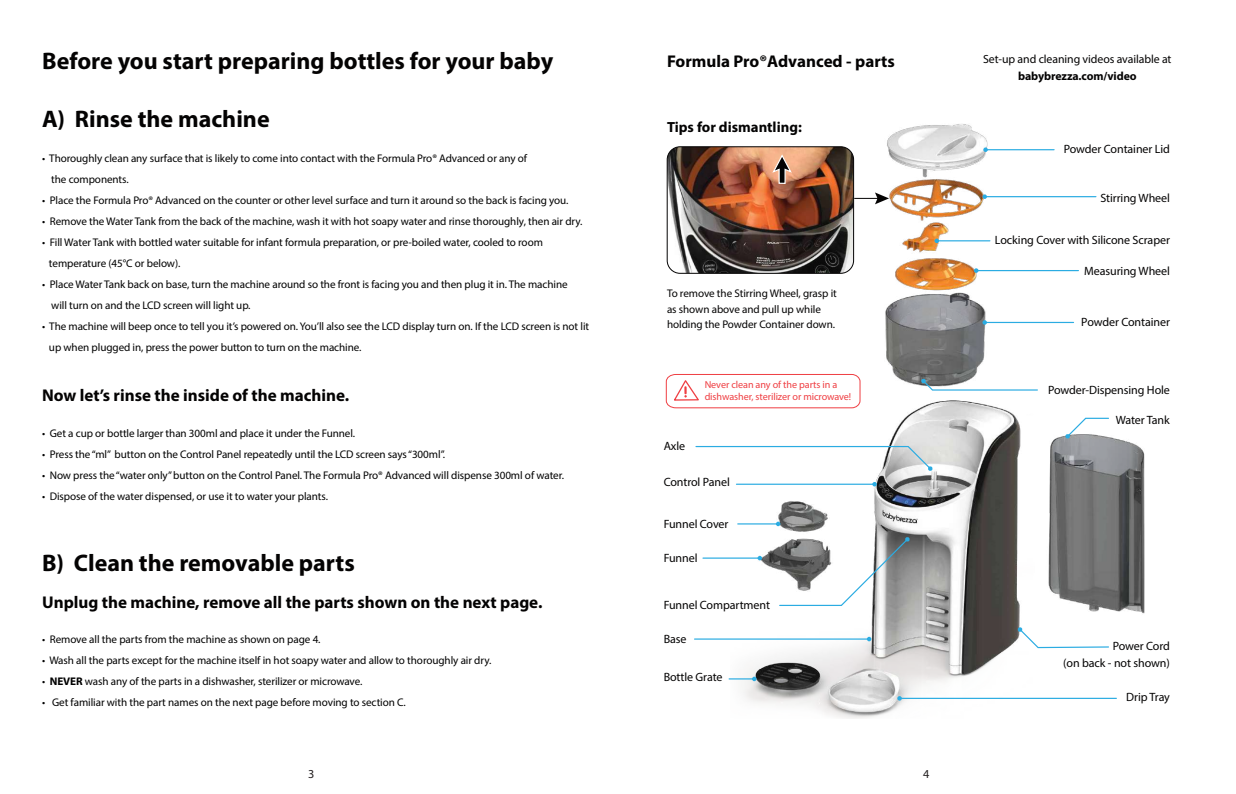
<style>
.page{position:relative;width:1236px;height:794px;background:#fff}
.page>*{position:absolute;margin:0;border:0;box-sizing:border-box;transform-origin:0 0}
.t1{font:700 24px "Myriad Pro";color:#040303}
.t2{font:700 17px "Myriad Pro";color:#040303}
.t3{font:700 14.7px "Myriad Pro";color:#040303}
.t4{font:12.2px "Myriad Pro";color:#231f20}
.t5{font:12px/16.7px "Myriad Pro";letter-spacing:-.005em;color:#040303;text-align:right}
.t6{font:11.8px "Myriad Pro";letter-spacing:-.005em;color:#040303}
.t7{font:700 11.8px "Myriad Pro";letter-spacing:-.005em;color:#040303}
.t8{font:11.1px/21px "Myriad Pro";letter-spacing:-.005em;color:#010101}
.t9{font:11.1px/15.5px "Myriad Pro";letter-spacing:-.005em;color:#040303}
.t10{font:10.2px/11.9px "Myriad Pro";letter-spacing:-.005em;color:#ef3f43}
.s1{font-weight:700}
</style>
<div class="page">
<img style="left:730px;top:124px;width:415px;height:594px">
<hr style="left:985px;top:149px;width:69px;height:1px;background:#2bace2">
<svg style="left:983px;top:147px;width:5px;height:5px"></svg>
<hr style="left:985px;top:196px;width:111px;height:1px;background:#2bace2">
<svg style="left:982px;top:194px;width:5px;height:5px"></svg>
<hr style="left:937px;top:240px;width:53px;height:1px;background:#2bace2">
<svg style="left:934px;top:238px;width:5px;height:5px"></svg>
<hr style="left:976px;top:270px;width:102px;height:1px;background:#2bace2">
<svg style="left:974px;top:268px;width:4px;height:5px"></svg>
<hr style="left:985px;top:322px;width:88px;height:1px;background:#2bace2">
<svg style="left:982px;top:320px;width:5px;height:5px"></svg>
<hr style="left:695px;top:638px;width:174px;height:1px;background:#2bace2">
<svg style="left:867px;top:637px;width:4px;height:4px"></svg>
<svg style="left:1065px;top:417px;width:45px;height:22px"></svg>
<svg style="left:1017px;top:627px;width:93px;height:22px"></svg>
<hr style="left:738px;top:523px;width:40px;height:1px;background:#2bace2">
<svg style="left:776px;top:521px;width:4px;height:5px"></svg>
<hr style="left:703px;top:557px;width:57px;height:2px;background:#2bace2">
<svg style="left:758px;top:556px;width:4px;height:4px"></svg>
<svg style="left:729px;top:676px;width:28px;height:5px"></svg>
<svg style="left:921px;top:378px;width:118px;height:13px"></svg>
<hr style="left:899px;top:698px;width:217px;height:1px;background:#2bace2">
<svg style="left:897px;top:696px;width:5px;height:4px"></svg>
<svg style="left:778px;top:537px;width:132px;height:69px"></svg>
<svg style="left:695px;top:445px;width:238px;height:26px"></svg>
<hr style="left:736px;top:483px;width:139px;height:2px;background:#2bace2">
<svg style="left:872px;top:482px;width:5px;height:4px"></svg>
<svg style="left:665px;top:374px;width:196px;height:34px"></svg>
<img style="left:667px;top:147px;width:187px;height:126px">
<div style="left:667px;top:146px;width:187px;height:128px;border:1px solid #040303;border-radius:13px"></div>
<svg style="left:854px;top:192px;width:35px;height:12px"></svg>
<svg style="left:771px;top:153px;width:22px;height:31px"></svg>
<h1 class="t1" style="left:42px;top:45px;width:513px">Before you start preparing bottles for your baby</h1>
<h1 class="t1" style="left:42px;top:103px;width:229px">A) Rinse the machine</h1>
<p class="t8" style="left:51px;top:147px;width:477px;text-indent:-9px">• Thoroughly clean any surface that is likely to come into contact with the Formula Pro® Advanced or any of the components.</p>
<p class="t8" style="left:42px;top:189px;width:528px">• Place the Formula Pro® Advanced on the counter or other level surface and turn it around so the back is facing you.</p>
<p class="t8" style="left:42px;top:210px;width:542px">• Remove the Water Tank from the back of the machine, wash it with hot soapy water and rinse thoroughly, then air dry.</p>
<p class="t8" style="left:49px;top:231px;width:495px;text-indent:-7px">• Fill Water Tank with bottled water suitable for infant formula preparation, or pre-boiled water, cooled to room temperature (45°C or below).</p>
<p class="t8" style="left:51px;top:273px;width:518px;text-indent:-9px">• Place Water Tank back on base, turn the machine around so the front is facing you and then plug it in. The machine will turn on and the LCD screen will light up.</p>
<p class="t8" style="left:49px;top:315px;width:542px;text-indent:-7px">• The machine will beep once to tell you it’s powered on. You’ll also see the LCD display turn on. If the LCD screen is not lit up when plugged in, press the power button to turn on the machine.</p>
<h2 class="t2" style="left:42px;top:384px;width:309px">Now let’s rinse the inside of the machine.</h2>
<p class="t8" style="left:42px;top:422px;width:314px">• Get a cup or bottle larger than 300ml and place it under the Funnel.</p>
<p class="t8" style="left:42px;top:443px;width:404px">• Press the “ml” button on the Control Panel repeatedly until the LCD screen says “300ml”.</p>
<p class="t8" style="left:42px;top:464px;width:523px">• Now press the “water only” button on the Control Panel. The Formula Pro® Advanced will dispense 300ml of water.</p>
<p class="t8" style="left:42px;top:485px;width:287px">• Dispose of the water dispensed, or use it to water your plants.</p>
<h1 class="t1" style="left:42px;top:547px;width:314px">B) Clean the removable parts</h1>
<h2 class="t2" style="left:42px;top:591px;width:502px">Unplug the machine, remove all the parts shown on the next page.</h2>
<p class="t8" style="left:42px;top:628px;width:280px">• Remove all the parts from the machine as shown on page 4.</p>
<p class="t8" style="left:42px;top:649px;width:451px">• Wash all the parts except for the machine itself in hot soapy water and allow to thoroughly air dry.</p>
<p class="t8" style="left:42px;top:670px;width:322px">• <span class="s1">NEVER</span> wash any of the parts in a dishwasher, sterilizer or microwave.</p>
<p class="t8" style="left:42px;top:691px;width:365px">• Get familiar with the part names on the next page before moving to section C.</p>
<h2 class="t2" style="left:667px;top:50px;width:229px">Formula Pro®Advanced - parts</h2>
<h3 class="t3" style="left:667px;top:118px;width:136px">Tips for dismantling:</h3>
<p class="t9" style="left:667px;top:286px;width:171px">To remove the Stirring Wheel, grasp it as shown above and pull up while holding the Powder Container down.</p>
<p class="t5" style="left:664px;top:438px;width:23px">Axle</p>
<p class="t10" style="left:705px;top:379px;width:148px">Never clean any of the parts in a dishwasher, sterilizer or microwave!</p>
<p class="t5" style="left:664px;top:474px;width:68px">Control Panel</p>
<p class="t5" style="left:664px;top:515px;width:66px">Funnel Cover</p>
<p class="t5" style="left:664px;top:549px;width:35px">Funnel</p>
<p class="t5" style="left:664px;top:597px;width:108px">Funnel Compartment</p>
<p class="t5" style="left:664px;top:630px;width:24px">Base</p>
<p class="t5" style="left:664px;top:668px;width:60px">Bottle Grate</p>
<p class="t4" style="left:308px;top:766px;width:8px">3</p>
<p class="t4" style="left:923px;top:766px;width:8px">4</p>
<p class="t6" style="left:983px;top:52px;width:190px">Set-up and cleaning videos available at</p>
<p class="t7" style="left:1018px;top:68px;width:120px">babybrezza.com/video</p>
<p class="t5" style="left:1064px;top:141px;width:108px">Powder Container Lid</p>
<p class="t5" style="left:1100px;top:189px;width:71px">Stirring Wheel</p>
<p class="t5" style="left:995px;top:232px;width:177px">Locking Cover with Silicone Scraper</p>
<p class="t5" style="left:1084px;top:263px;width:87px">Measuring Wheel</p>
<p class="t5" style="left:1081px;top:313px;width:90px">Powder Container</p>
<p class="t5" style="left:1048px;top:381px;width:123px">Powder-Dispensing Hole</p>
<p class="t5" style="left:1116px;top:411px;width:55px">Water Tank</p>
<p class="t5" style="left:1063px;top:638px;width:108px">Power Cord<br>(on back - not shown)</p>
<p class="t5" style="left:1126px;top:688px;width:45px">Drip Tray</p>
</div>
